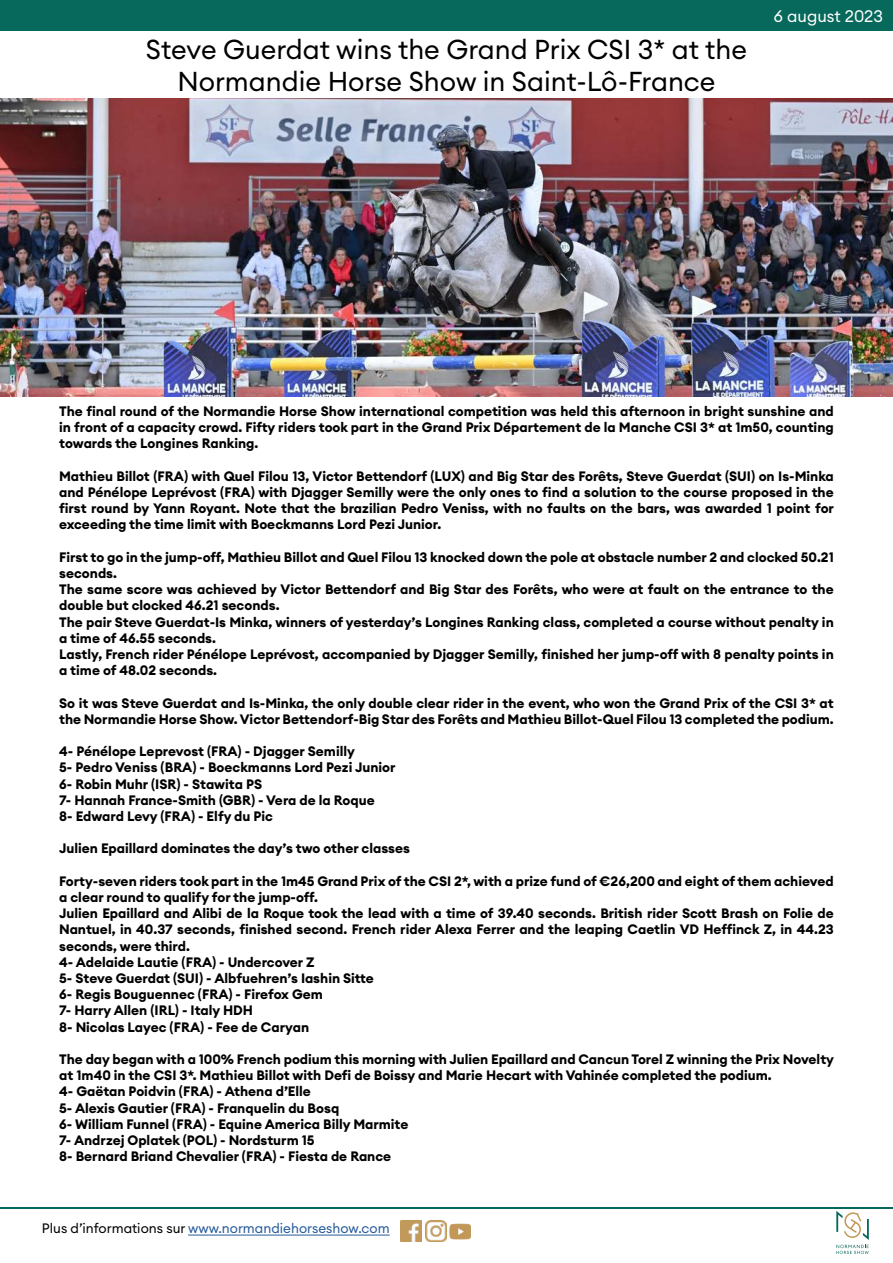
<style>
.page{position:relative;width:893px;height:1263px;background:#fff}
.page>*{position:absolute;margin:0;border:0;box-sizing:border-box;transform-origin:0 0}
.t1{font:27px/32.4px "Euclid Circular A";color:#000;text-align:center}
.t2{font:16.5px "Euclid Circular A";color:#fff}
.t3{font:700 13.5px/16.2px "Euclid Circular A";color:#000}
.t4{font:13.5px "Euclid Circular A";color:#265b9b}
.s1{color:#000}
</style>
<div class="page">
<img style="left:0;top:98px;width:893px;height:298px">
<div style="left:0;top:0;width:893px;height:31px;background:#07695b"></div>
<hr style="left:0;top:1207px;width:893px;height:2px;background:#07695b">
<hr style="left:188px;top:1234px;width:202px;height:1px;background:#265b9b">
<img style="left:400px;top:1220px;width:22px;height:21px">
<img style="left:425px;top:1220px;width:21px;height:21px">
<img style="left:450px;top:1223px;width:21px;height:16px">
<svg style="left:836px;top:1211px;width:33px;height:43px"></svg>
<h1 class="t1" style="left:146px;top:35px;width:603px">Steve Guerdat wins the Grand Prix CSI 3* at the<br>Normandie Horse Show in Saint-Lô-France</h1>
<p class="t2" style="left:774px;top:10px;width:111px">6 august 2023</p>
<p class="t3" style="left:59px;top:403px;width:776px;text-align:justify">The final round of the Normandie Horse Show international competition was held this afternoon in bright sunshine and in front of a capacity crowd. Fifty riders took part in the Grand Prix Département de la Manche CSI 3* at 1m50, counting towards the Longines Ranking.</p>
<p class="t3" style="left:59px;top:468px;width:776px;text-align:justify">Mathieu Billot (FRA) with Quel Filou 13, Victor Bettendorf (LUX) and Big Star des Forêts, Steve Guerdat (SUI) on Is-Minka and Pénélope Leprévost (FRA) with Djagger Semilly were the only ones to find a solution to the course proposed in the first round by Yann Royant. Note that the brazilian Pedro Veniss, with no faults on the bars, was awarded 1 point for exceeding the time limit with Boeckmanns Lord Pezi Junior.</p>
<p class="t3" style="left:59px;top:549px;width:776px">First to go in the jump-off, Mathieu Billot and Quel Filou 13 knocked down the pole at obstacle number 2 and clocked 50.21 seconds.<br>The same score was achieved by Victor Bettendorf and Big Star des Forêts, who were at fault on the entrance to the double but clocked 46.21 seconds.<br>The pair Steve Guerdat-Is Minka, winners of yesterday’s Longines Ranking class, completed a course without penalty in a time of 46.55 seconds.<br>Lastly, French rider Pénélope Leprévost, accompanied by Djagger Semilly, finished her jump-off with 8 penalty points in a time of 48.02 seconds.</p>
<p class="t3" style="left:59px;top:695px;width:776px">So it was Steve Guerdat and Is-Minka, the only double clear rider in the event, who won the Grand Prix of the CSI 3* at the Normandie Horse Show. Victor Bettendorf-Big Star des Forêts and Mathieu Billot-Quel Filou 13 completed the podium.</p>
<p class="t3" style="left:59px;top:743px;width:338px">4- Pénélope Leprevost (FRA) - Djagger Semilly<br>5- Pedro Veniss (BRA) - Boeckmanns Lord Pezi Junior 6- Robin Muhr (ISR) - Stawita PS<br>7- Hannah France-Smith (GBR) - Vera de la Roque<br>8- Edward Levy (FRA) - Elfy du Pic</p>
<p class="t3" style="left:59px;top:841px;width:352px">Julien Epaillard dominates the day’s two other classes</p>
<p class="t3" style="left:59px;top:873px;width:776px">Forty-seven riders took part in the 1m45 Grand Prix of the CSI 2*, with a prize fund of €26,200 and eight of them achieved a clear round to qualify for the jump-off.<br>Julien Epaillard and Alibi de la Roque took the lead with a time of 39.40 seconds. British rider Scott Brash on Folie de Nantuel, in 40.37 seconds, finished second. French rider Alexa Ferrer and the leaping Caetlin VD Heffinck Z, in 44.23 seconds, were third.<br>4- Adelaide Lautie (FRA) - Undercover Z<br>5- Steve Guerdat (SUI) - Albfuehren’s Iashin Sitte<br>6- Regis Bouguennec (FRA) - Firefox Gem<br>7- Harry Allen (IRL) - Italy HDH<br>8- Nicolas Layec (FRA) - Fee de Caryan</p>
<p class="t3" style="left:59px;top:1051px;width:776px">The day began with a 100% French podium this morning with Julien Epaillard and Cancun Torel Z winning the Prix Novelty at 1m40 in the CSI 3*. Mathieu Billot with Defi de Boissy and Marie Hecart with Vahinée completed the podium.<br>4- Gaëtan Poidvin (FRA) - Athena d’Elle<br>5- Alexis Gautier (FRA) - Franquelin du Bosq<br>6- William Funnel (FRA) - Equine America Billy Marmite<br>7- Andrzej Oplatek (POL) - Nordsturm 15<br>8- Bernard Briand Chevalier (FRA) - Fiesta de Rance</p>
<p class="t4" style="left:42px;top:1223px;width:349px"><span class="s1">Plus d’informations sur</span> www.normandiehorseshow.com</p>
</div>
